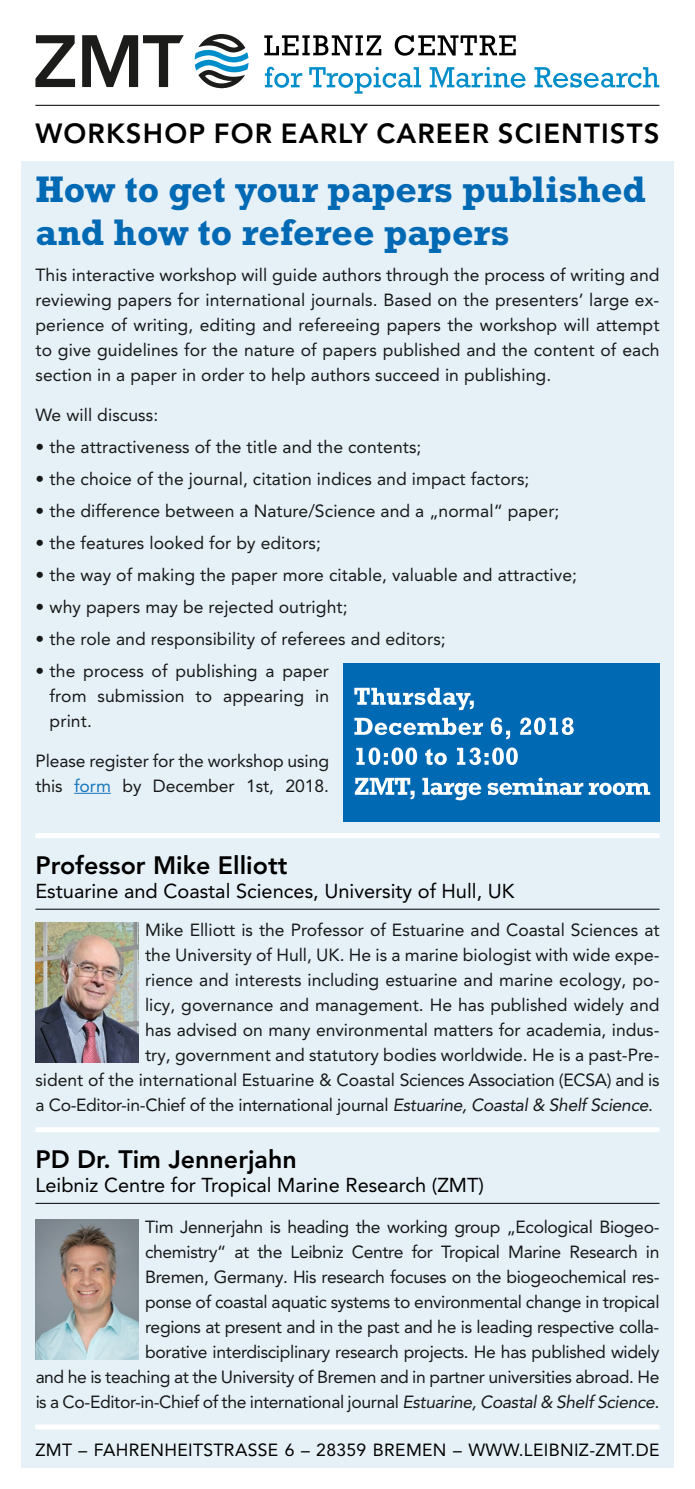
<style>
.page{position:relative;width:695px;height:1489px;background:#fff}
.page>*{position:absolute;margin:0;border:0;box-sizing:border-box;transform-origin:0 0}
.t1{font:700 37.5px/42.5px "Rockwell Std";color:#0069b4}
.t2{font:800 27.5px "Avenir LT Pro";letter-spacing:.04em;color:#000}
.t3{font:800 25px "Avenir LT Pro";color:#000}
.t4{font:20px "Avenir LT Pro";color:#000}
.t5{font:17.5px/25px "Avenir LT Pro";color:#000;text-align:justify}
.t6{font:17.5px/25px "Avenir LT Pro";letter-spacing:-.02em;color:#000;text-align:right}
.t7{font:17.5px "Avenir LT Pro";letter-spacing:.02em;color:#000}
.s1{color:#0069b4}
.s2{font-style:italic}
</style>
<div class="page">
<div style="left:21px;top:162px;width:652px;height:1305px;background:#e6f0f7"></div>
<hr style="left:35px;top:105px;width:624px;height:1px;background:#000">
<div style="left:35px;top:833px;width:624px;height:5px;background:#fff"></div>
<div style="left:35px;top:1127px;width:624px;height:5px;background:#fff"></div>
<hr style="left:74px;top:792px;width:37px;height:1px;background:#0069b4">
<img style="left:35px;top:922px;width:103px;height:140px">
<hr style="left:35px;top:908px;width:624px;height:1px;background:#000">
<img style="left:35px;top:1219px;width:103px;height:140px">
<hr style="left:35px;top:1202px;width:624px;height:1px;background:#000">
<div style="left:35px;top:1424px;width:624px;height:5px;background:#fff"></div>
<svg style="left:194px;top:34px;width:54px;height:54px"></svg>
<svg style="left:35px;top:35px;width:40px;height:52px"></svg>
<svg style="left:82px;top:35px;width:102px;height:52px"></svg>
<svg style="left:265px;top:67px;width:37px;height:21px"></svg>
<svg style="left:309px;top:67px;width:112px;height:27px"></svg>
<svg style="left:429px;top:67px;width:96px;height:21px"></svg>
<svg style="left:534px;top:67px;width:125px;height:21px"></svg>
<svg style="left:264px;top:35px;width:117px;height:21px"></svg>
<svg style="left:394px;top:35px;width:121px;height:21px"></svg>
<div style="left:343px;top:663px;width:316px;height:158px;background:#0069b4"></div>
<svg style="left:355px;top:777px;width:295px;height:23px"></svg>
<svg style="left:356px;top:747px;width:161px;height:18px"></svg>
<svg style="left:354px;top:717px;width:219px;height:22px"></svg>
<svg style="left:354px;top:687px;width:119px;height:23px"></svg>
<h2 class="t2" style="left:35px;top:117px;width:625px">WORKSHOP FOR EARLY CAREER SCIENTISTS</h2>
<h1 class="t1" style="left:35px;top:168px;width:612px">How to get your papers published and how to referee papers</h1>
<p class="t5" style="left:35px;top:262px;width:625px">This interactive workshop will guide authors through the process of writing and reviewing papers for international journals. Based on the presenters’ large ex&shy;perience of writing, editing and refereeing papers the workshop will attempt to give guidelines for the nature of papers published and the content of each section in a paper in order to help authors succeed in publishing.</p>
<p class="t5" style="left:35px;top:402px;width:124px">We will discuss:</p>
<p class="t5" style="left:35px;top:434px;width:387px">• the attractiveness of the title and the contents;</p>
<p class="t5" style="left:35px;top:466px;width:495px">• the choice of the journal, citation indices and impact factors;</p>
<p class="t5" style="left:35px;top:498px;width:525px">• the difference between a Nature/Science and a „normal“ paper;</p>
<p class="t5" style="left:35px;top:530px;width:287px">• the features looked for by editors;</p>
<p class="t5" style="left:35px;top:562px;width:543px">• the way of making the paper more citable, valuable and attractive;</p>
<p class="t5" style="left:35px;top:594px;width:313px">• why papers may be rejected outright;</p>
<p class="t5" style="left:35px;top:626px;width:412px">• the role and responsibility of referees and editors;</p>
<p class="t5" style="left:50px;top:658px;width:281px;text-indent:-14px">• the process of publishing a paper from submission to appearing in print.</p>
<p class="t5" style="left:35px;top:748px;width:295px">Please register for the workshop using this <span class="s1">form</span> by December 1st, 2018.</p>
<h3 class="t3" style="left:35px;top:850px;width:253px">Professor Mike Elliott</h3>
<p class="t4" style="left:35px;top:878px;width:480px">Estuarine and Coastal Sciences, University of Hull, UK</p>
<p class="t5" style="left:145px;top:916px;width:516px">Mike Elliott is the Professor of Estuarine and Coastal Sciences at</p>
<p class="t5" style="left:145px;top:941px;width:516px">the University of Hull, UK. He is a marine biologist with wide expe-</p>
<p class="t5" style="left:145px;top:966px;width:516px">rience and interests including estuarine and marine ecology, po-</p>
<p class="t5" style="left:145px;top:991px;width:516px">licy, governance and management. He has published widely and</p>
<p class="t5" style="left:145px;top:1016px;width:516px">has advised on many environmental matters for academia, indus-</p>
<p class="t5" style="left:145px;top:1041px;width:516px">try, government and statutory bodies worldwide. He is a past-Pre-</p>
<p class="t5" style="left:35px;top:1066px;width:625px">sident of the international Estuarine &amp; Coastal Sciences Association (ECSA) and is</p>
<p class="t6" style="left:35px;top:1091px;width:619px">a Co-Editor-in-Chief of the international journal <span class="s2">Estuarine, Coastal &amp; Shelf Science</span>.</p>
<h3 class="t3" style="left:35px;top:1144px;width:263px">PD Dr. Tim Jennerjahn</h3>
<p class="t4" style="left:35px;top:1172px;width:450px">Leibniz Centre for Tropical Marine Research (ZMT)</p>
<p class="t6" style="left:35px;top:1213px;width:625px">Tim Jennerjahn is heading the working group „Ecological Biogeo-<br>chemistry“ at the Leibniz Centre for Tropical Marine Research in<br>Bremen, Germany. His research focuses on the biogeochemical res-<br>ponse of coastal aquatic systems to environmental change in tropical<br>regions at present and in the past and he is leading respective colla-<br>borative interdisciplinary research projects. He has published widely<br>and he is teaching at the University of Bremen and in partner universities abroad. He is a Co-Editor-in-Chief of the international journal <span class="s2">Estuarine, Coastal &amp; Shelf Science.</span></p>
<p class="t7" style="left:35px;top:1439px;width:625px">ZMT – FAHRENHEITSTRASSE 6 – 28359 BREMEN – WWW.LEIBNIZ-ZMT.DE</p>
</div>
